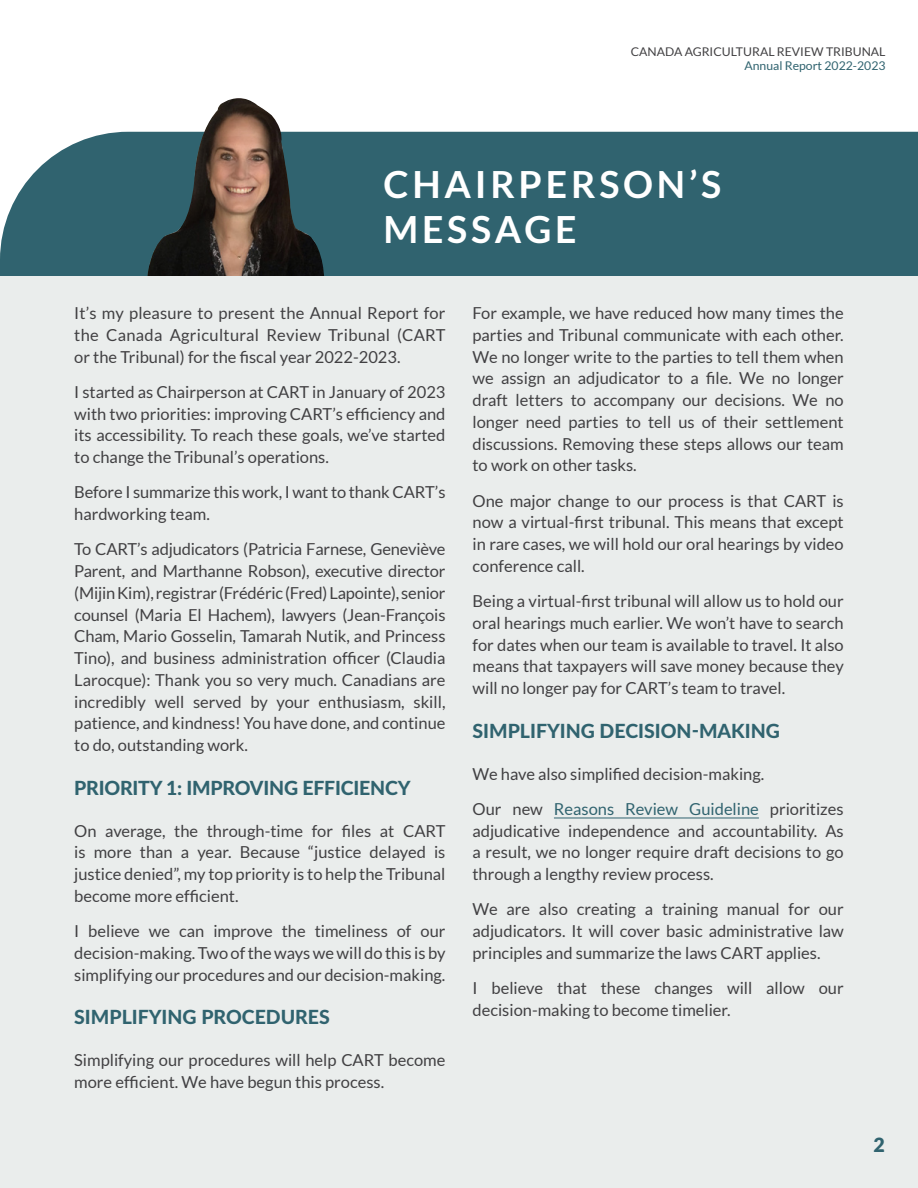
<style>
.page{position:relative;width:918px;height:1188px;background:#fff}
.page>*{position:absolute;margin:0;border:0;box-sizing:border-box;transform-origin:0 0}
.t1{font:700 37.5px/45px "Lato";letter-spacing:.1em;color:#fff}
.t2{font:800 19.5px "Lato";color:#30636f}
.t3{font:900 19.5px "Lato";color:#30636f}
.Text{font:16.5px/21.8px "Lato";color:#414042;text-align:justify}
.t4{font:12px "Lato";color:#414042}
.t5{font:12px "Lato";color:#30636f}
.s1{color:#30636f}
</style>
<div class="page">
<div style="left:0;top:132px;width:918px;height:144px;background:#30636f"></div>
<img style="left:141px;top:98px;width:186px;height:178px">
<div style="left:0;top:276px;width:918px;height:912px;background:#eaedec"></div>
<hr style="left:554px;top:818px;width:205px;height:1px;background:#30636f">
<p class="t4" style="left:631px;top:45px;width:256px">CANADA AGRICULTURAL REVIEW TRIBUNAL</p>
<p class="t5" style="left:744px;top:59px;width:143px">Annual Report 2022-2023</p>
<h1 class="t1" style="left:383px;top:162px;width:339px">CHAIRPERSON’S<br>MESSAGE</h1>
<p class="Text" style="left:74px;top:302px;width:373px">It’s my pleasure to present the Annual Report for the Canada Agricultural Review Tribunal (CART or the Tribunal) for the fiscal year 2022-2023.</p>
<p class="Text" style="left:74px;top:381px;width:373px">I started as Chairperson at CART in January of 2023 with two priorities: improving CART’s efficiency and its accessibility. To reach these goals, we’ve started to change the Tribunal’s operations.</p>
<p class="Text" style="left:74px;top:481px;width:373px">Before I summarize this work, I want to thank CART’s hardworking team.</p>
<p class="Text" style="left:74px;top:538px;width:373px">To CART’s adjudicators (Patricia Farnese, Geneviève Parent, and Marthanne Robson), executive director (Mijin Kim), registrar (Frédéric (Fred) Lapointe), senior counsel (Maria El Hachem), lawyers (Jean-François Cham, Mario Gosselin, Tamarah Nutik, and Princess Tino), and business administration officer (Claudia Larocque): Thank you so very much. Canadians are incredibly well served by your enthusiasm, skill, patience, and kindness! You have done, and continue to do, outstanding work.</p>
<h2 class="t2" style="left:74px;top:773px;width:338px">PRIORITY 1: IMPROVING EFFICIENCY</h2>
<p class="Text" style="left:74px;top:820px;width:373px">On average, the through-time for files at CART is more than a year. Because “justice delayed is justice denied”, my top priority is to help the Tribunal become more efficient.</p>
<p class="Text" style="left:74px;top:920px;width:373px">I believe we can improve the timeliness of our decision-making. Two of the ways we will do this is by simplifying our procedures and our decision-making.</p>
<h2 class="t2" style="left:74px;top:1003px;width:257px">SIMPLIFYING PROCEDURES</h2>
<p class="Text" style="left:74px;top:1049px;width:373px">Simplifying our procedures will help CART become more efficient. We have begun this process.</p>
<p class="Text" style="left:472px;top:302px;width:373px">For example, we have reduced how many times the parties and Tribunal communicate with each other.<br>We no longer write to the parties to tell them when we assign an adjudicator to a file. We no longer draft letters to accompany our decisions. We no longer need parties to tell us of their settlement discussions. Removing these steps allows our team to work on other tasks.</p>
<p class="Text" style="left:472px;top:490px;width:373px">One major change to our process is that CART is now a virtual-first tribunal. This means that except in rare cases, we will hold our oral hearings by video conference call.</p>
<p class="Text" style="left:472px;top:590px;width:373px">Being a virtual-first tribunal will allow us to hold our oral hearings much earlier. We won’t have to search for dates when our team is available to travel. It also means that taxpayers will save money because they will no longer pay for CART’s team to travel.</p>
<h2 class="t2" style="left:472px;top:716px;width:309px">SIMPLIFYING DECISION-MAKING</h2>
<p class="Text" style="left:472px;top:763px;width:293px">We have also simplified decision-making.</p>
<p class="Text" style="left:472px;top:798px;width:373px">Our new <span class="s1">Reasons Review Guideline</span> prioritizes adjudicative independence and accountability. As a result, we no longer require draft decisions to go through a lengthy review process.</p>
<p class="Text" style="left:472px;top:899px;width:373px">We are also creating a training manual for our adjudicators. It will cover basic administrative law principles and summarize the laws CART applies.</p>
<p class="Text" style="left:472px;top:977px;width:373px">I believe that these changes will allow our decision-making to become timelier.</p>
<p class="t3" style="left:873px;top:1134px;width:13px">2</p>
</div>
